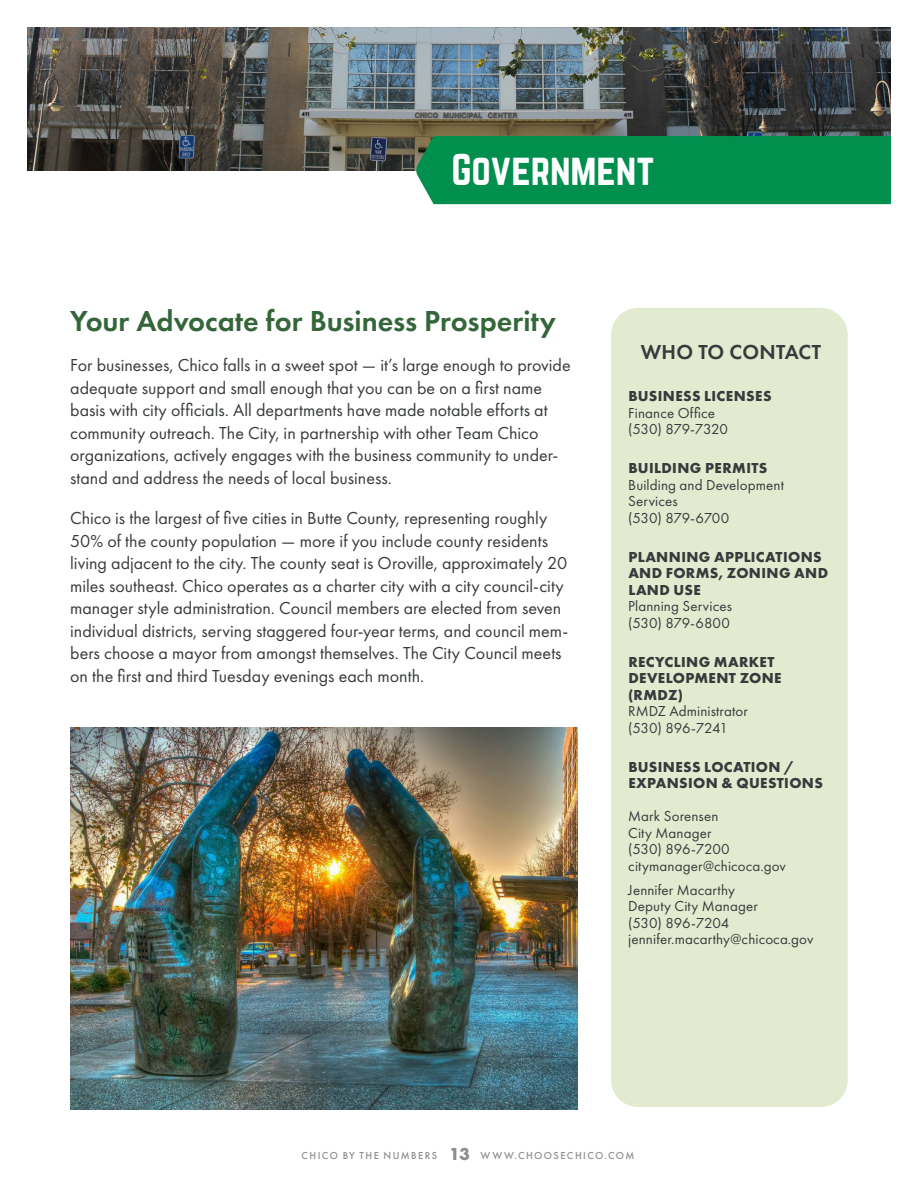
<style>
.page{position:relative;width:918px;height:1188px;background:#fff}
.page>*{position:absolute;margin:0;border:0;box-sizing:border-box;transform-origin:0 0}
.Header_in_Arrow{font:39px "Norwester";letter-spacing:-.005em;color:#fff}
.H1_opt_2B{font:600 30px "Futura PT";color:#34663a}
.Sidebar_H1{font:600 21px "Futura PT";letter-spacing:.01em;color:#383b3d}
.Body{font:18px/22.5px "Futura PT";color:#383b3d}
.Sidebar_H2{font:700 15px/16.5px "Futura PT";letter-spacing:.025em;color:#383b3d}
.Sidebar_Contact_Info_No_Space{font:15px/16.5px "Futura PT";letter-spacing:.005em;color:#383b3d}
.Sidebar{font:15px/16.5px "Futura PT";letter-spacing:.01em;color:#383b3d}
.Sidebar_Contact_Info{font:15px/16.5px "Futura PT";letter-spacing:.005em;color:#383b3d}
.Sidebar_Contact_Info_No_Space-2{font:15px "Futura PT";letter-spacing:-.015em;color:#383b3d}
.Sidebar_space_after{font:15px "Futura PT";letter-spacing:.01em;color:#383b3d}
.Sidebar-2{font:15px "Futura PT";letter-spacing:-.015em;color:#383b3d}
.t1{font:500 10.5px "Futura PT";letter-spacing:.135em;color:#8c8e90}
.s1{font-weight:700;font-size:18px}
</style>
<div class="page">
<img style="left:27px;top:27px;width:864px;height:143px">
<div style="left:415px;top:136px;width:476px;height:68px;background:#008f4d"></div>
<div style="left:611px;top:308px;width:237px;height:799px;background:#e2ebcf;border-radius:27px"></div>
<img style="left:70px;top:728px;width:507px;height:381px">
<p class="Header_in_Arrow" style="left:451px;top:150px;width:205px">GOVERNMENT</p>
<p class="H1_opt_2B" style="left:70px;top:302px;width:487px">Your Advocate for Business Prosperity</p>
<p class="Body" style="left:70px;top:354px;width:502px">For businesses, Chico falls in a sweet spot — it’s large enough to provide adequate support and small enough that you can be on a first name basis with city officials. All departments have made notable efforts at community outreach. The City, in partnership with other Team Chico organizations, actively engages with the business community to under&shy;stand and address the needs of local business.</p>
<p class="Body" style="left:70px;top:507px;width:499px">Chico is the largest of five cities in Butte County, representing roughly 50% of the county population — more if you include county residents living adjacent to the city. The county seat is Oroville, approximately 20 miles southeast. Chico operates as a charter city with a city council-city manager style administration. Council members are elected from seven individual districts, serving staggered four-year terms, and council mem&shy;bers choose a mayor from amongst themselves. The City Council meets on the first and third Tuesday evenings each month.</p>
<p class="Sidebar_H1" style="left:641px;top:339px;width:182px">WHO TO CONTACT</p>
<p class="Sidebar_H2" style="left:628px;top:388px;width:145px">BUSINESS LICENSES</p>
<p class="Sidebar" style="left:628px;top:405px;width:88px">Finance Office</p>
<p class="Sidebar_Contact_Info_No_Space-2" style="left:628px;top:421px;width:101px">(530) 879-7320</p>
<p class="Sidebar_H2" style="left:628px;top:460px;width:140px">BUILDING PERMITS</p>
<p class="Sidebar" style="left:628px;top:477px;width:157px">Building and Development<br>Services</p>
<p class="Sidebar_Contact_Info_No_Space-2" style="left:628px;top:509px;width:102px">(530) 879-6700</p>
<p class="Sidebar_H2" style="left:628px;top:548px;width:201px">PLANNING APPLICATIONS<br>AND FORMS, ZONING AND<br>LAND USE</p>
<p class="Sidebar_Contact_Info_No_Space" style="left:628px;top:598px;width:105px">Planning Services (530) 879-6800</p>
<p class="Sidebar_H2" style="left:628px;top:653px;width:155px">RECYCLING MARKET<br>DEVELOPMENT ZONE (RMDZ)</p>
<p class="Sidebar_Contact_Info_No_Space" style="left:628px;top:703px;width:121px">RMDZ Administrator</p>
<p class="Sidebar_Contact_Info_No_Space-2" style="left:628px;top:719px;width:101px">(530) 896-7241</p>
<p class="Sidebar_H2" style="left:628px;top:758px;width:196px">BUSINESS LOCATION /<br>EXPANSION &amp; QUESTIONS</p>
<p class="Sidebar" style="left:628px;top:808px;width:92px">Mark Sorensen<br>City Manager</p>
<p class="Sidebar-2" style="left:628px;top:841px;width:103px">(530) 896-7200</p>
<p class="Sidebar_space_after" style="left:628px;top:857px;width:159px">citymanager@chicoca.gov</p>
<p class="Sidebar_Contact_Info_No_Space" style="left:628px;top:882px;width:131px">Jennifer Macarthy<br>Deputy City Manager</p>
<p class="Sidebar_Contact_Info" style="left:628px;top:915px;width:187px">(530) 896-7204 jennifer.macarthy@chicoca.gov</p>
<p class="t1" style="left:302px;top:1149px;width:334px">CHICO BY THE NUMBERS <span class="s1">13</span> WWW.CHOOSECHICO.COM</p>
</div>
